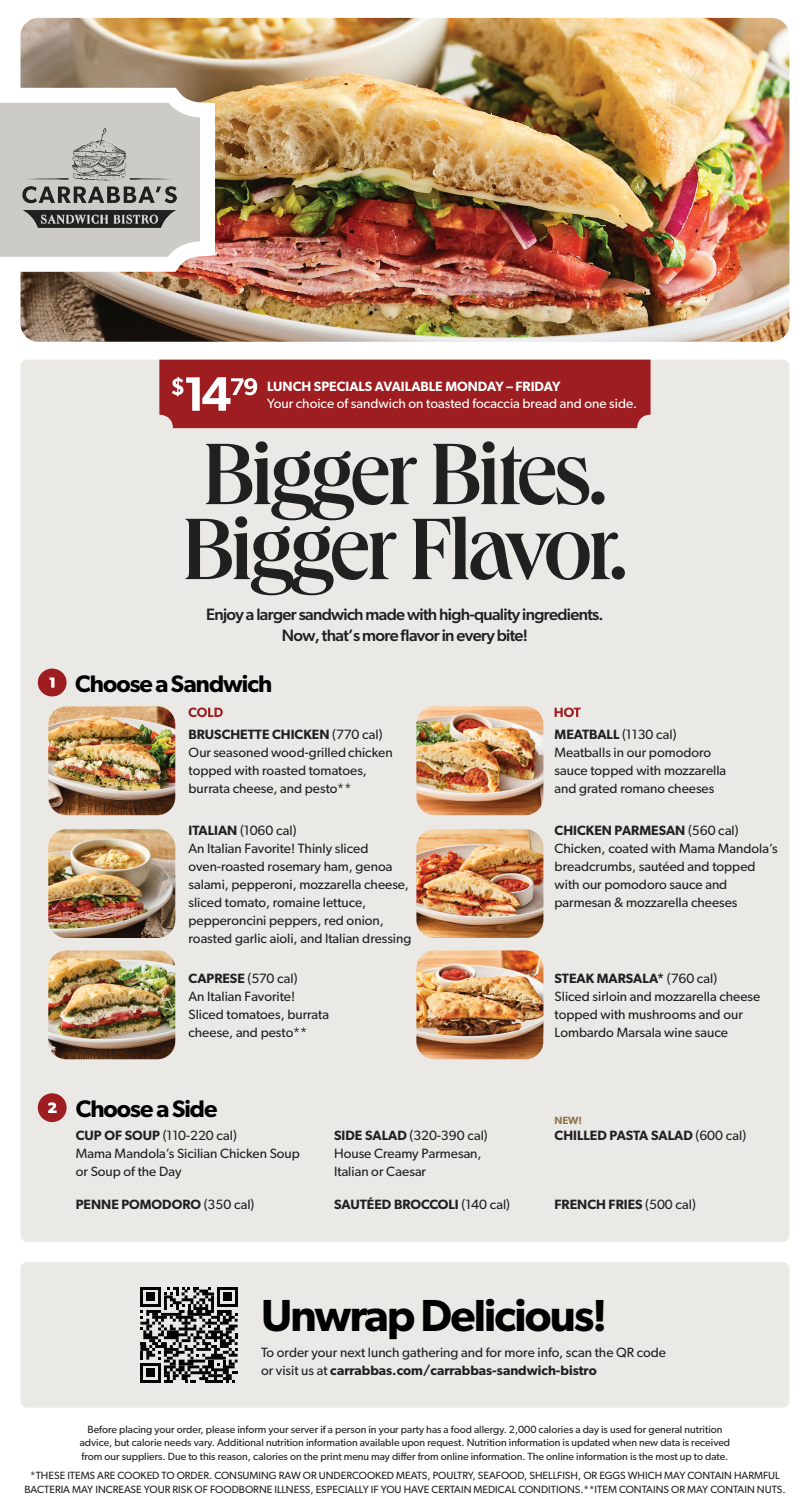
<style>
.page{position:relative;width:810px;height:1512px;background:#fff}
.page>*{position:absolute;margin:0;border:0;box-sizing:border-box;transform-origin:0 0}
.t1{font:500 90px/75px "Queens";letter-spacing:-.05em;color:#212020}
.t2{font:600 45px "Gibson";letter-spacing:-.04em;color:#000}
.t3{font:600 24px "Gibson";letter-spacing:-.04em;color:#000}
.t4{font:500 16.5px/21px "Gibson";letter-spacing:-.04em;color:#212020;text-align:center}
.t5{font:13.5px/18px "Gibson";color:#212020}
.t6{font:600 13.5px "Gibson";color:#212020}
.t7{font:13.5px "Gibson";color:#fff}
.t8{font:600 13.5px "Gibson";color:#fff}
.t9{font:10.5px/13.5px "Gibson";color:#212020;text-align:center}
.t10{font:600 10.5px "Gibson";color:#8d744b}
.s1{font-weight:600}
.s2{font-weight:400}
</style>
<div class="page">
<img style="left:21px;top:18px;width:768px;height:324px">
<div style="left:21px;top:360px;width:768px;height:882px;background:#ebe9e5;border-radius:7px"></div>
<div style="left:21px;top:1262px;width:768px;height:146px;background:#ebe9e5;border-radius:7px"></div>
<svg style="left:555px;top:708px;width:26px;height:9px"></svg>
<svg style="left:189px;top:708px;width:34px;height:9px"></svg>
<img style="left:48px;top:706px;width:127px;height:109px">
<img style="left:416px;top:706px;width:127px;height:109px">
<img style="left:48px;top:829px;width:127px;height:109px">
<img style="left:416px;top:829px;width:127px;height:109px">
<img style="left:48px;top:950px;width:127px;height:109px">
<img style="left:416px;top:950px;width:127px;height:109px">
<svg style="left:140px;top:1287px;width:98px;height:96px"></svg>
<div style="left:146px;top:1368px;width:9px;height:6px;background:#040503"></div>
<div style="left:159px;top:360px;width:492px;height:68px;background:#9d1d20"></div>
<div style="left:38px;top:1093px;width:29px;height:29px;background:#9d1d20;border-radius:50%"></div>
<svg style="left:48px;top:1102px;width:9px;height:11px"></svg>
<div style="left:38px;top:669px;width:29px;height:27px;background:#9d1d20;border-radius:50%"></div>
<svg style="left:49px;top:678px;width:5px;height:10px"></svg>
<img style="left:20px;top:61px;width:210px;height:226px">
<div style="left:0;top:103px;width:200px;height:154px;background:#cdcbc5"></div>
<img style="left:17px;top:126px;width:166px;height:108px">
<p class="t8" style="left:267px;top:378px;width:295px">LUNCH SPECIALS AVAILABLE MONDAY – FRIDAY</p>
<p class="t7" style="left:267px;top:395px;width:372px">Your choice of sandwich on toasted focaccia bread and one side.</p>
<h1 class="t1" style="left:181px;top:432px;width:449px">Bigger Bites.<br>Bigger Flavor.</h1>
<p class="t4" style="left:206px;top:603px;width:399px">Enjoy a larger sandwich made with high-quality ingredients.<br>Now, that’s more flavor in every bite!</p>
<h3 class="t3" style="left:75px;top:669px;width:199px">Choose a Sandwich</h3>
<p class="t5" style="left:189px;top:725px;width:206px"><span class="s1">BRUSCHETTE CHICKEN</span> (770 cal)<br>Our seasoned wood-grilled chicken topped with roasted tomatoes, burrata cheese, and pesto**</p>
<p class="t5" style="left:555px;top:725px;width:173px"><span class="s1">MEATBALL</span> (1130 cal)<br>Meatballs in our pomodoro sauce topped with mozzarella and grated romano cheeses</p>
<p class="t5" style="left:555px;top:821px;width:224px"><span class="s1">CHICKEN PARMESAN</span> (560 cal)<br>Chicken, coated with Mama Mandola’s breadcrumbs, sautéed and topped with our pomodoro sauce and parmesan &amp; mozzarella cheeses</p>
<p class="t5" style="left:189px;top:821px;width:224px"><span class="s1">ITALIAN</span> (1060 cal)<br>An Italian Favorite! Thinly sliced oven-roasted rosemary ham, genoa salami, pepperoni, mozzarella cheese, sliced tomato, romaine lettuce, pepperoncini peppers, red onion, roasted garlic aioli, and Italian dressing</p>
<p class="t5" style="left:189px;top:969px;width:142px"><span class="s1">CAPRESE</span> (570 cal)<br>An Italian Favorite!<br>Sliced tomatoes, burrata cheese, and pesto**</p>
<h3 class="t3" style="left:76px;top:1095px;width:143px">Choose a Side</h3>
<p class="t5" style="left:76px;top:1126px;width:226px"><span class="s1">CUP OF SOUP</span> (110-220 cal)<br>Mama Mandola’s Sicilian Chicken Soup or Soup of the Day</p>
<p class="t6" style="left:76px;top:1196px;width:180px">PENNE POMODORO <span class="s2">(350 cal)</span></p>
<p class="t5" style="left:334px;top:1126px;width:155px"><span class="s1">SIDE SALAD</span> (320-390 cal)<br>House Creamy Parmesan,<br>Italian or Caesar</p>
<p class="t6" style="left:334px;top:1196px;width:177px">SAUTÉED BROCCOLI <span class="s2">(140 cal)</span></p>
<p class="t5" style="left:555px;top:969px;width:207px"><span class="s1">STEAK MARSALA*</span> (760 cal)<br>Sliced sirloin and mozzarella cheese topped with mushrooms and our<br>Lombardo Marsala wine sauce</p>
<p class="t10" style="left:555px;top:1114px;width:29px">NEW!</p>
<p class="t6" style="left:555px;top:1127px;width:193px">CHILLED PASTA SALAD <span class="s2">(600 cal)</span></p>
<p class="t6" style="left:555px;top:1196px;width:143px">FRENCH FRIES <span class="s2">(500 cal)</span></p>
<h2 class="t2" style="left:261px;top:1289px;width:348px">Unwrap Delicious!</h2>
<p class="t5" style="left:261px;top:1343px;width:407px">To order your next lunch gathering and for more info, scan the QR code or visit us at <span class="s1">carrabbas.com/carrabbas-sandwich-bistro</span></p>
<p class="t9" style="left:80px;top:1422px;width:652px">Before placing your order, please inform your server if a person in your party has a food allergy. 2,000 calories a day is used for general nutrition advice, but calorie needs vary. Additional nutrition information available upon request. Nutrition information is updated when new data is received from our suppliers. Due to this reason, calories on the print menu may differ from online information. The online information is the most up to date.</p>
<p class="t9" style="left:24px;top:1469px;width:763px">*THESE ITEMS ARE COOKED TO ORDER. CONSUMING RAW OR UNDERCOOKED MEATS, POULTRY, SEAFOOD, SHELLFISH, OR EGGS WHICH MAY CONTAIN HARMFUL<br>BACTERIA MAY INCREASE YOUR RISK OF FOODBORNE ILLNESS, ESPECIALLY IF YOU HAVE CERTAIN MEDICAL CONDITIONS.**ITEM CONTAINS OR MAY CONTAIN NUTS.</p>
</div>
